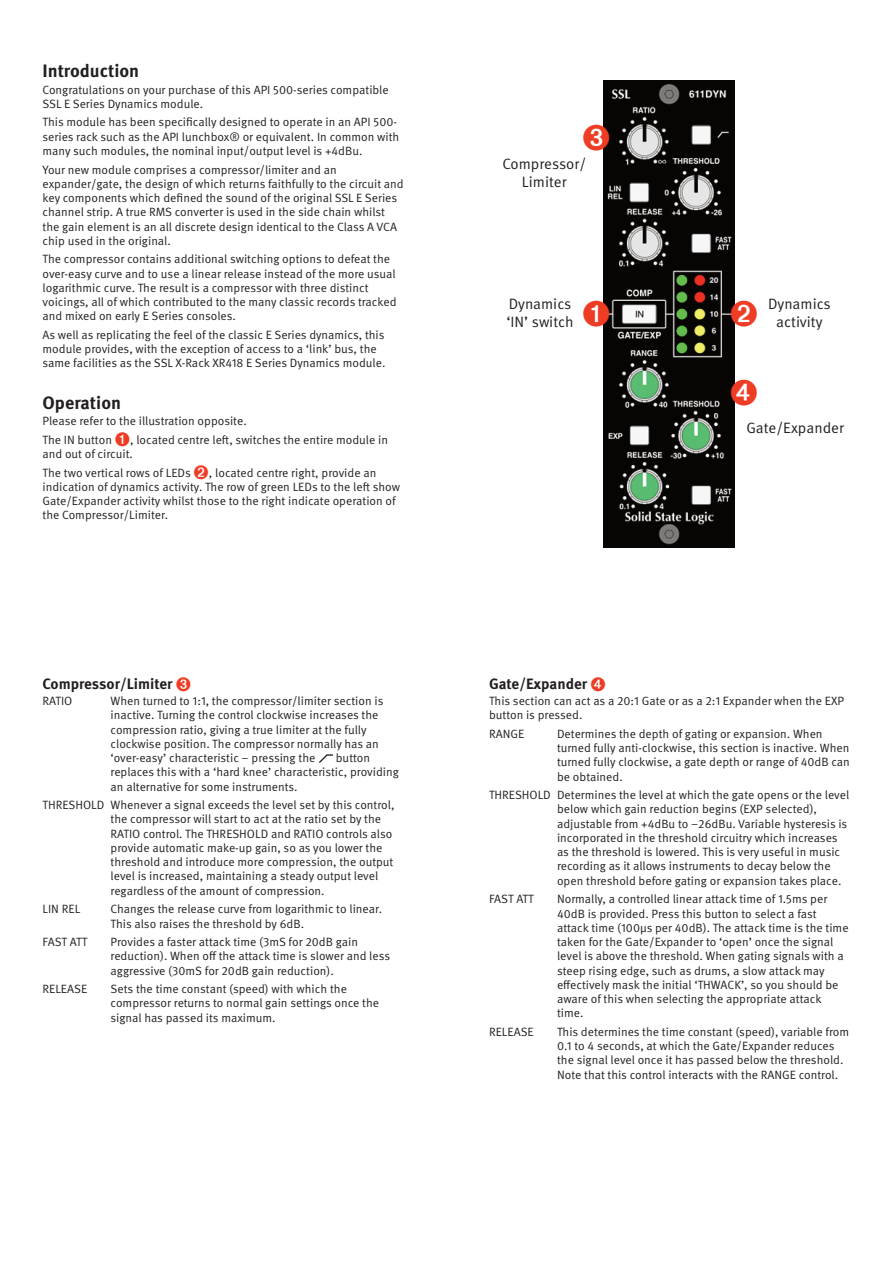
<style>
.page{position:relative;width:893px;height:1263px;background:#fff}
.page>*{position:absolute;margin:0;border:0;box-sizing:border-box;transform-origin:0 0}
.t1{font:700 18px "Meta OT";color:#231f20}
.t2{font:15px/18px "Meta OT Norm";color:#231f20;text-align:center}
.t3{font:700 15px "Meta OT";color:#231f20}
.t4{font:12px/14.2px "Meta OT Norm";color:#231f20}
.s1{color:#ef3c25}
</style>
<div class="page">
<svg style="left:319px;top:754px;width:14px;height:9px"></svg>
<img style="left:604px;top:81px;width:131px;height:466px">
<svg style="left:603px;top:301px;width:6px;height:26px"></svg>
<svg style="left:731px;top:301px;width:4px;height:104px"></svg>
<svg style="left:603px;top:124px;width:6px;height:26px"></svg>
<h1 class="t1" style="left:43px;top:64px;width:98px">Introduction</h1>
<p class="t4" style="left:43px;top:83px;width:348px">Congratulations on your purchase of this API 500-series compatible<br>SSL E Series Dynamics module.</p>
<p class="t4" style="left:43px;top:116px;width:358px">This module has been specifically designed to operate in an API 500- series rack such as the API lunchbox® or equivalent. In common with many such modules, the nominal input/output level is +4dBu.</p>
<p class="t4" style="left:43px;top:163px;width:363px">Your new module comprises a compressor/limiter and an expander/gate, the design of which returns faithfully to the circuit and key components which defined the sound of the original SSL E Series channel strip. A true RMS converter is used in the side chain whilst the gain element is an all discrete design identical to the Class A VCA chip used in the original.</p>
<p class="t4" style="left:43px;top:253px;width:356px">The compressor contains additional switching options to defeat the over-easy curve and to use a linear release instead of the more usual logarithmic curve. The result is a compressor with three distinct voicings, all of which contributed to the many classic records tracked and mixed on early E Series consoles.</p>
<p class="t4" style="left:43px;top:328px;width:344px">As well as replicating the feel of the classic E Series dynamics, this module provides, with the exception of access to a ‘link’ bus, the same facilities as the SSL X-Rack XR418 E Series Dynamics module.</p>
<h1 class="t1" style="left:43px;top:396px;width:80px">Operation</h1>
<p class="t4" style="left:43px;top:413px;width:347px;line-height:18.5px">Please refer to the illustration opposite.<br>The IN button <span class="s1">➊</span>, located centre left, switches the entire module in</p>
<p class="t4" style="left:43px;top:446px;width:335px;line-height:18.5px">and out of circuit.<br>The two vertical rows of LEDs <span class="s1">➋</span>, located centre right, provide an</p>
<p class="t4" style="left:43px;top:480px;width:359px">indication of dynamics activity. The row of green LEDs to the left show<br>Gate/Expander activity whilst those to the right indicate operation of the Compressor/Limiter.</p>
<p class="t3" style="left:43px;top:678px;width:150px">Compressor/Limiter <span class="s1">➌</span></p>
<p class="t4" style="left:43px;top:695px;width:31px">RATIO</p>
<p class="t4" style="left:111px;top:695px;width:274px">When turned to 1:1, the compressor/limiter section is inactive. Turning the control clockwise increases the compression ratio, giving a true limiter at the fully clockwise position. The compressor normally has an ‘over-easy’ characteristic – pressing the</p>
<p class="t4" style="left:111px;top:752px;width:290px;text-indent:225px">button replaces this with a ‘hard knee’ characteristic, providing an alternative for some instruments.</p>
<p class="t4" style="left:111px;top:799px;width:285px;text-indent:-68px">THRESHOLD Whenever a signal exceeds the level set by this control, the compressor will start to act at the ratio set by the RATIO control. The THRESHOLD and RATIO controls also provide automatic make-up gain, so as you lower the threshold and introduce more compression, the output level is increased, maintaining a steady output level regardless of the amount of compression.</p>
<p class="t4" style="left:43px;top:903px;width:39px">LIN REL</p>
<p class="t4" style="left:111px;top:903px;width:273px">Changes the release curve from logarithmic to linear.<br>This also raises the threshold by 6dB.</p>
<p class="t4" style="left:43px;top:936px;width:46px">FAST ATT</p>
<p class="t4" style="left:111px;top:936px;width:281px">Provides a faster attack time (3mS for 20dB gain reduction). When off the attack time is slower and less aggressive (30mS for 20dB gain reduction).</p>
<p class="t4" style="left:43px;top:983px;width:46px">RELEASE</p>
<p class="t4" style="left:111px;top:983px;width:270px">Sets the time constant (speed) with which the compressor returns to normal gain settings once the signal has passed its maximum.</p>
<p class="t2" style="left:502px;top:156px;width:85px">Compressor/<br>Limiter</p>
<p class="t2" style="left:506px;top:296px;width:69px;text-align:left">Dynamics ‘IN’ switch</p>
<p class="t2" style="left:768px;top:296px;width:64px">Dynamics activity</p>
<p class="t2" style="left:746px;top:420px;width:99px">Gate/Expander</p>
<p class="t3" style="left:489px;top:678px;width:118px">Gate/Expander <span class="s1">➍</span></p>
<p class="t4" style="left:489px;top:695px;width:357px">This section can act as a 20:1 Gate or as a 2:1 Expander when the EXP button is pressed.</p>
<p class="t4" style="left:489px;top:728px;width:37px">RANGE</p>
<p class="t4" style="left:557px;top:728px;width:294px">Determines the depth of gating or expansion. When turned fully anti-clockwise, this section is inactive. When turned fully clockwise, a gate depth or range of 40dB can be obtained.</p>
<p class="t4" style="left:557px;top:789px;width:294px;text-indent:-68px">THRESHOLD Determines the level at which the gate opens or the level below which gain reduction begins (EXP selected), adjustable from +4dBu to –26dBu. Variable hysteresis is incorporated in the threshold circuitry which increases as the threshold is lowered. This is very useful in music recording as it allows instruments to decay below the open threshold before gating or expansion takes place.</p>
<p class="t4" style="left:489px;top:893px;width:46px">FAST ATT</p>
<p class="t4" style="left:557px;top:893px;width:293px">Normally, a controlled linear attack time of 1.5ms per 40dB is provided. Press this button to select a fast attack time (100µs per 40dB). The attack time is the time taken for the Gate/Expander to ‘open’ once the signal level is above the threshold. When gating signals with a steep rising edge, such as drums, a slow attack may effectively mask the initial ‘THWACK’, so you should be aware of this when selecting the appropriate attack time.</p>
<p class="t4" style="left:489px;top:1025px;width:46px">RELEASE</p>
<p class="t4" style="left:557px;top:1025px;width:294px">This determines the time constant (speed), variable from 0.1 to 4 seconds, at which the Gate/Expander reduces the signal level once it has passed below the threshold.<br>Note that this control interacts with the RANGE control.</p>
</div>
